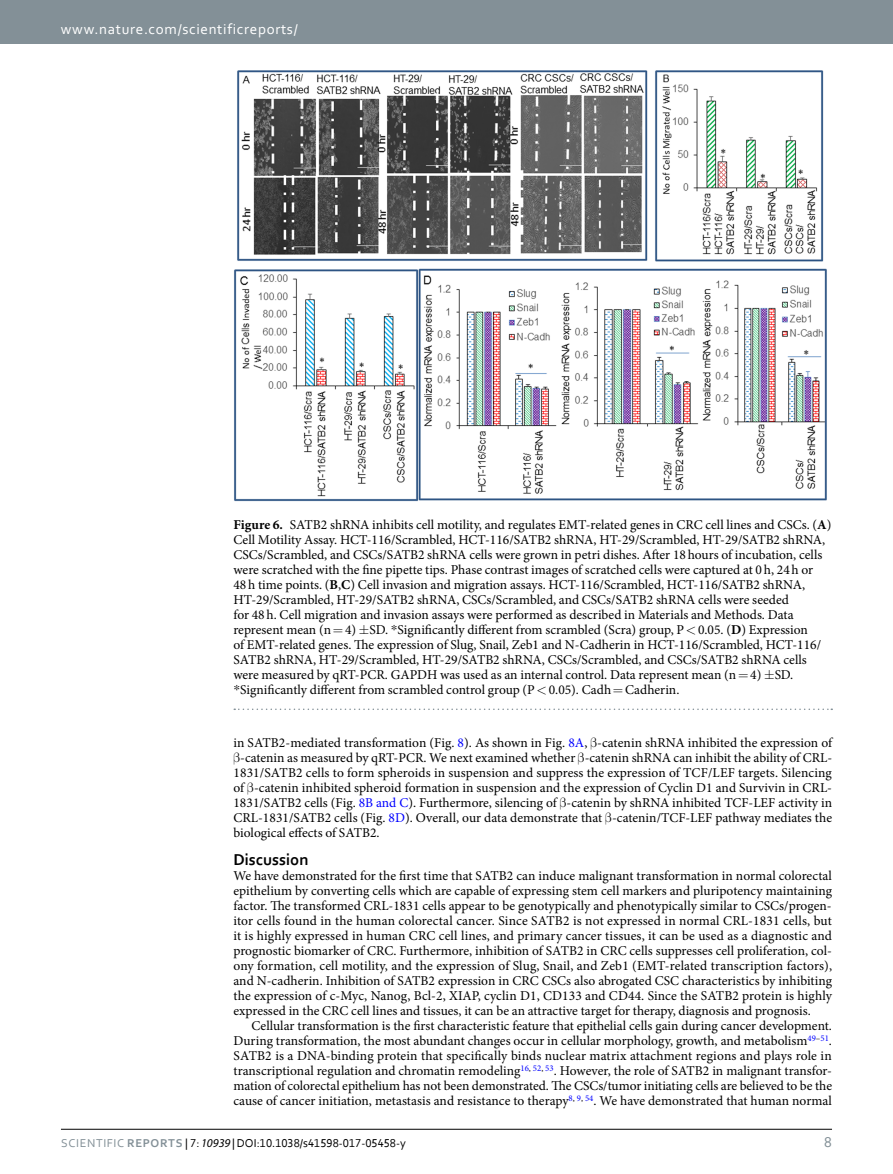
<style>
.page{position:relative;width:893px;height:1174px;background:#fff}
.page>*{position:absolute;margin:0;border:0;box-sizing:border-box;transform-origin:0 0}
.t1{font:700 16.5px "Corbel";color:#000}
.t2{font:15px "Corbel 2";letter-spacing:.045em;color:#fff}
.t3{font:15px "Corbel 2";color:#839097}
.t4{font:13.5px/15px "Minion Pro";color:#000;text-align:justify}
.t5{font:12px "Corbel";color:#000}
.s1{font-weight:700}
.s2{font-family:"STIX General"}
.s3{color:#00f}
.s4{font-family:"Corbel 2";color:#839097}
.s5{font-family:"Corbel Bold 2";color:#839097}
.s6{font-family:"Myriad Pro";font-style:italic}
</style>
<div class="page">
<div style="left:0;top:0;width:893px;height:43px;background:#839097"></div>
<hr style="left:61px;top:1129px;width:771px;height:1px;background:#000">
<img style="left:234px;top:70px;width:593px;height:431px">
<svg style="left:234px;top:708px;width:598px;height:2px"></svg>
<p class="t2" style="left:61px;top:19px;width:238px">www.nature.com/scientificreports/</p>
<p class="t4" style="left:233px;top:517px;width:599px;text-align:left"><span class="s1">Figure 6.</span> SATB2 shRNA inhibits cell motility, and regulates EMT-related genes in CRC cell lines and CSCs. (<span class="s1">A</span>)<br>Cell Motility Assay. HCT-116/Scrambled, HCT-116/SATB2 shRNA, HT-29/Scrambled, HT-29/SATB2 shRNA, CSCs/Scrambled, and CSCs/SATB2 shRNA cells were grown in petri dishes. After 18hours of incubation, cells were scratched with the fine pipette tips. Phase contrast images of scratched cells were captured at 0h, 24h or 48h time points. (<span class="s1">B</span>,<span class="s1">C</span>) Cell invasion and migration assays. HCT-116/Scrambled, HCT-116/SATB2 shRNA, HT-29/Scrambled, HT-29/SATB2 shRNA, CSCs/Scrambled, and CSCs/SATB2 shRNA cells were seeded<br>for 48h. Cell migration and invasion assays were performed as described in Materials and Methods. Data represent mean (n 4) SD. <span class="s2">*</span>Significantly different from scrambled (Scra) group, P 0.05. (<span class="s1">D</span>) Expression<br>of EMT-related genes. The expression of Slug, Snail, Zeb1 and N-Cadherin in HCT-116/Scrambled, HCT-116/ SATB2 shRNA, HT-29/Scrambled, HT-29/SATB2 shRNA, CSCs/Scrambled, and CSCs/SATB2 shRNA cells were measured by qRT-PCR. GAPDH was used as an internal control. Data represent mean (n 4) SD. <span class="s2">*</span>Significantly different from scrambled control group (P 0.05). Cadh Cadherin.</p>
<p class="t4" style="left:233px;top:735px;width:600px">in SATB2-mediated transformation (Fig. <span class="s3">8</span>). As shown in Fig. <span class="s3">8A</span>, -catenin shRNA inhibited the expression of</p>
<p class="t4" style="left:240px;top:750px;width:593px">-catenin as measured by qRT-PCR. We next examined whether -catenin shRNA can inhibit the ability of CRL-</p>
<p class="t4" style="left:233px;top:765px;width:600px">1831/SATB2 cells to form spheroids in suspension and suppress the expression of TCF/LEF targets. Silencing</p>
<p class="t4" style="left:233px;top:779px;width:600px">of -catenin inhibited spheroid formation in suspension and the expression of Cyclin D1 and Survivin in CRL-</p>
<p class="t4" style="left:233px;top:794px;width:600px">1831/SATB2 cells (Fig. <span class="s3">8B and C</span>). Furthermore, silencing of -catenin by shRNA inhibited TCF-LEF activity in</p>
<p class="t4" style="left:233px;top:809px;width:600px">CRL-1831/SATB2 cells (Fig. <span class="s3">8D</span>). Overall, our data demonstrate that -catenin/TCF-LEF pathway mediates the</p>
<p class="t4" style="left:233px;top:824px;width:148px">biological effects of SATB2.</p>
<p class="t1" style="left:233px;top:849px;width:77px">Discussion</p>
<p class="t4" style="left:233px;top:868px;width:600px">We have demonstrated for the first time that SATB2 can induce malignant transformation in normal colorectal epithelium by converting cells which are capable of expressing stem cell markers and pluripotency maintaining factor. The transformed CRL-1831 cells appear to be genotypically and phenotypically similar to CSCs/progen&shy;itor cells found in the human colorectal cancer. Since SATB2 is not expressed in normal CRL-1831 cells, but it is highly expressed in human CRC cell lines, and primary cancer tissues, it can be used as a diagnostic and prognostic biomarker of CRC. Furthermore, inhibition of SATB2 in CRC cells suppresses cell proliferation, col&shy;ony formation, cell motility, and the expression of Slug, Snail, and Zeb1 (EMT-related transcription factors), and N-cadherin. Inhibition of SATB2 expression in CRC CSCs also abrogated CSC characteristics by inhibiting the expression of c-Myc, Nanog, Bcl-2, XIAP, cyclin D1, CD133 and CD44. Since the SATB2 protein is highly expressed in the CRC cell lines and tissues, it can be an attractive target for therapy, diagnosis and prognosis.</p>
<p class="t4" style="left:233px;top:1018px;width:600px;text-indent:18px">Cellular transformation is the first characteristic feature that epithelial cells gain during cancer development.<br>During transformation, the most abundant changes occur in cellular morphology, growth, and metabolism<sup>49</sup><sup>–</sup><sup>51</sup>.<br>SATB2 is a DNA-binding protein that specifically binds nuclear matrix attachment regions and plays role in transcriptional regulation and chromatin remodeling<sup>16</sup><sup>,</sup> <sup>52</sup><sup>,</sup> <sup>53</sup>. However, the role of SATB2 in malignant transfor&shy;mation of colorectal epithelium has not been demonstrated. The CSCs/tumor initiating cells are believed to be the cause of cancer initiation, metastasis and resistance to therapy<sup>8</sup><sup>,</sup> <sup>9</sup><sup>,</sup> <sup>54</sup>. We have demonstrated that human normal</p>
<p class="t5" style="left:61px;top:1135px;width:346px"><span class="s4">Scientific</span> <span class="s5">REPORTS</span> | 7: <span class="s6">10939</span> | DOI:10.1038/s41598-017-05458-y</p>
<p class="t3" style="left:824px;top:1132px;width:9px">8</p>
</div>
